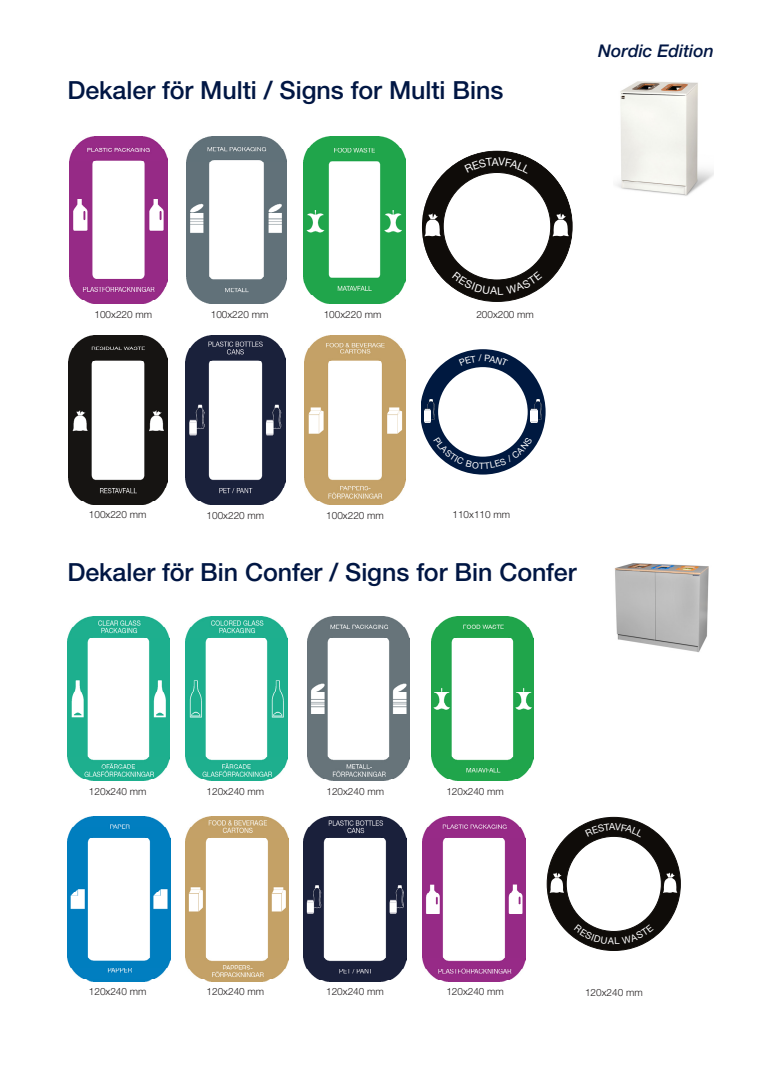
<style>
.page{position:relative;width:773px;height:1081px;background:#fff}
.page>*{position:absolute;margin:0;border:0;box-sizing:border-box;transform-origin:0 0}
.t1{font:500 25px "Helvetica Neue LT Std";letter-spacing:-.005em;color:#001643}
.t2{font:italic 500 17.5px "Helvetica Neue LT Std";color:#001643}
.t3{font:300 10px "Helvetica Neue LT Std";color:#231f20}
</style>
<div class="page">
<img style="left:423px;top:817px;width:103px;height:164px">
<img style="left:304px;top:817px;width:103px;height:164px">
<img style="left:185px;top:817px;width:103px;height:164px">
<img style="left:67px;top:817px;width:103px;height:164px">
<img style="left:431px;top:617px;width:103px;height:163px">
<img style="left:307px;top:617px;width:103px;height:163px">
<img style="left:185px;top:617px;width:103px;height:163px">
<img style="left:67px;top:617px;width:103px;height:163px">
<img style="left:614px;top:563px;width:95px;height:90px">
<img style="left:304px;top:336px;width:102px;height:168px">
<img style="left:185px;top:336px;width:101px;height:168px">
<img style="left:69px;top:336px;width:99px;height:168px">
<img style="left:303px;top:137px;width:102px;height:166px">
<img style="left:186px;top:137px;width:100px;height:166px">
<img style="left:69px;top:137px;width:98px;height:166px">
<img style="left:616px;top:81px;width:97px;height:115px">
<svg style="left:546px;top:817px;width:134px;height:134px"></svg>
<svg style="left:422px;top:349px;width:123px;height:125px"></svg>
<svg style="left:422px;top:150px;width:150px;height:152px"></svg>
<p class="t1" style="left:67px;top:76px;width:437px">Dekaler för Multi / Signs for Multi Bins</p>
<p class="t2" style="left:598px;top:40px;width:117px">Nordic Edition</p>
<p class="t3" style="left:94px;top:308px;width:59px">100x220 mm</p>
<p class="t3" style="left:211px;top:308px;width:59px">100x220 mm</p>
<p class="t3" style="left:323px;top:308px;width:59px">100x220 mm</p>
<p class="t3" style="left:476px;top:308px;width:59px">200x200 mm</p>
<p class="t3" style="left:89px;top:509px;width:59px">100x220 mm</p>
<p class="t3" style="left:206px;top:509px;width:59px">100x220 mm</p>
<p class="t3" style="left:326px;top:509px;width:59px">100x220 mm</p>
<p class="t3" style="left:452px;top:509px;width:59px">110x110 mm</p>
<p class="t1" style="left:67px;top:557px;width:510px">Dekaler för Bin Confer / Signs for Bin Confer</p>
<p class="t3" style="left:89px;top:785px;width:59px">120x240 mm</p>
<p class="t3" style="left:206px;top:785px;width:59px">120x240 mm</p>
<p class="t3" style="left:326px;top:785px;width:59px">120x240 mm</p>
<p class="t3" style="left:446px;top:785px;width:59px">120x240 mm</p>
<p class="t3" style="left:89px;top:986px;width:59px">120x240 mm</p>
<p class="t3" style="left:206px;top:986px;width:59px">120x240 mm</p>
<p class="t3" style="left:326px;top:986px;width:59px">120x240 mm</p>
<p class="t3" style="left:446px;top:986px;width:59px">120x240 mm</p>
<p class="t3" style="left:585px;top:986px;width:59px">120x240 mm</p>
</div>
